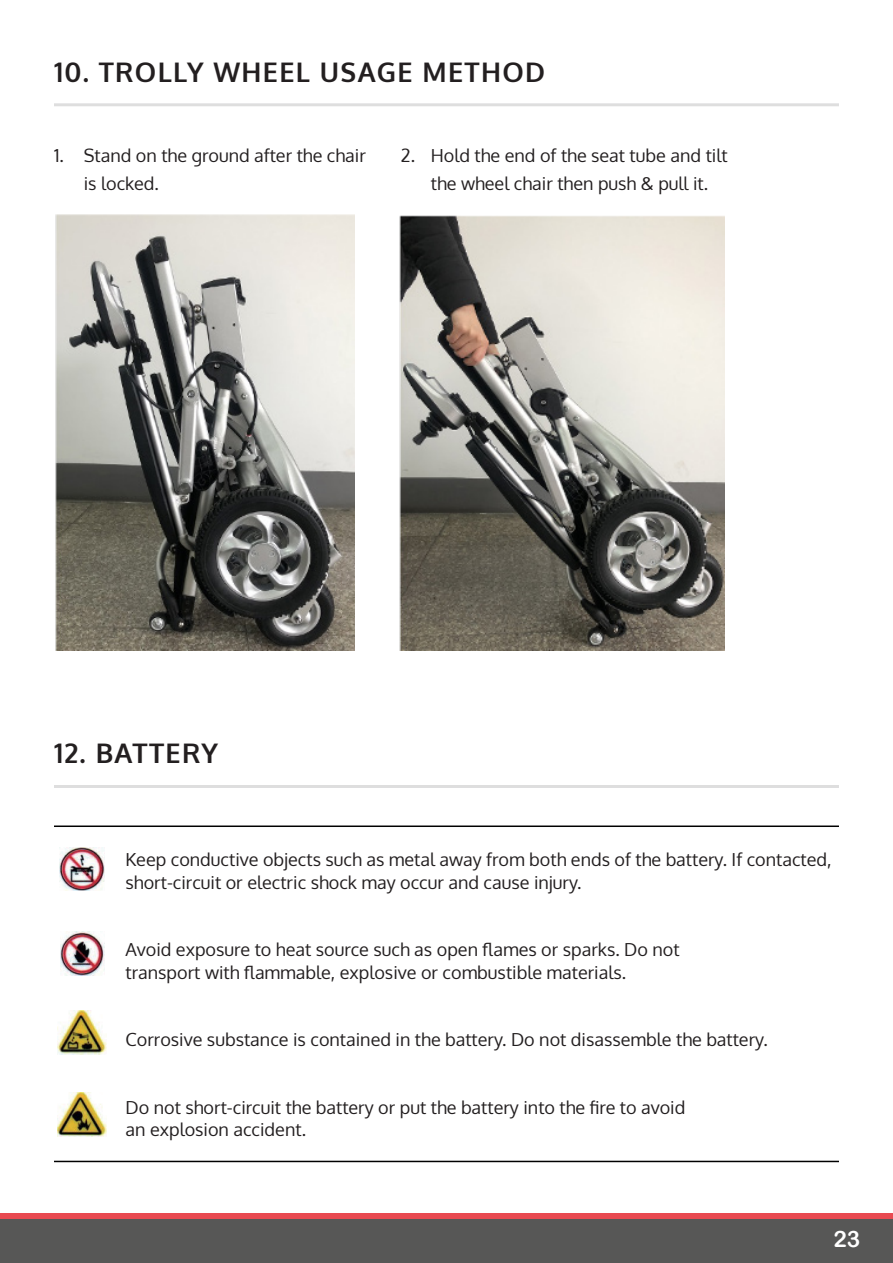
<style>
.page{position:relative;width:893px;height:1263px;background:#fff}
.page>*{position:absolute;margin:0;border:0;box-sizing:border-box;transform-origin:0 0}
.Section_title{font:700 27px "Oxygen";letter-spacing:.05em;color:#231f20}
.t1{font:22.65px "Arial Rounded MT Bold";color:#fff}
.Body{font:18px/28.5px "Oxygen";color:#231f20}
</style>
<div class="page">
<div style="left:0;top:1213px;width:893px;height:6px;background:#e94a51"></div>
<div style="left:0;top:1219px;width:893px;height:44px;background:#575756"></div>
<hr style="left:54px;top:103px;width:785px;height:3px;background:#57585a">
<hr style="left:54px;top:785px;width:785px;height:3px;background:#57585a">
<img style="left:399px;top:215px;width:325px;height:435px">
<img style="left:55px;top:214px;width:299px;height:437px">
<img style="left:60px;top:847px;width:44px;height:44px">
<img style="left:57px;top:1010px;width:49px;height:44px">
<img style="left:60px;top:931px;width:44px;height:44px">
<img style="left:58px;top:1092px;width:49px;height:44px">
<hr style="left:54px;top:825px;width:785px;height:2px;background:#000">
<hr style="left:54px;top:1161px;width:785px;height:1px;background:#000">
<p class="Section_title" style="left:54px;top:55px;width:493px">10. TROLLY WHEEL USAGE METHOD</p>
<p class="Body" style="left:84px;top:141px;width:284px;text-indent:-30px">1. Stand on the ground after the chair is locked.</p>
<p class="Body" style="left:401px;top:141px;width:328px;text-align:center">2. Hold the end of the seat tube and tilt the wheel chair then push &amp; pull it.</p>
<p class="Section_title" style="left:54px;top:737px;width:166px">12. BATTERY</p>
<p class="Body" style="left:126px;top:848px;width:707px;line-height:22.5px">Keep conductive objects such as metal away from both ends of the battery. If contacted, short-circuit or electric shock may occur and cause injury.</p>
<p class="Body" style="left:126px;top:935px;width:556px">Avoid exposure to heat source such as open flames or sparks. Do not</p>
<p class="Body" style="left:126px;top:958px;width:502px">transport with flammable, explosive or combustible materials.</p>
<p class="Body" style="left:126px;top:1025px;width:644px">Corrosive substance is contained in the battery. Do not disassemble the battery.</p>
<p class="Body" style="left:126px;top:1096px;width:561px;line-height:22.5px">Do not short-circuit the battery or put the battery into the fire to avoid an explosion accident.</p>
<p class="t1" style="left:833px;top:1225px;width:28px">23</p>
</div>
